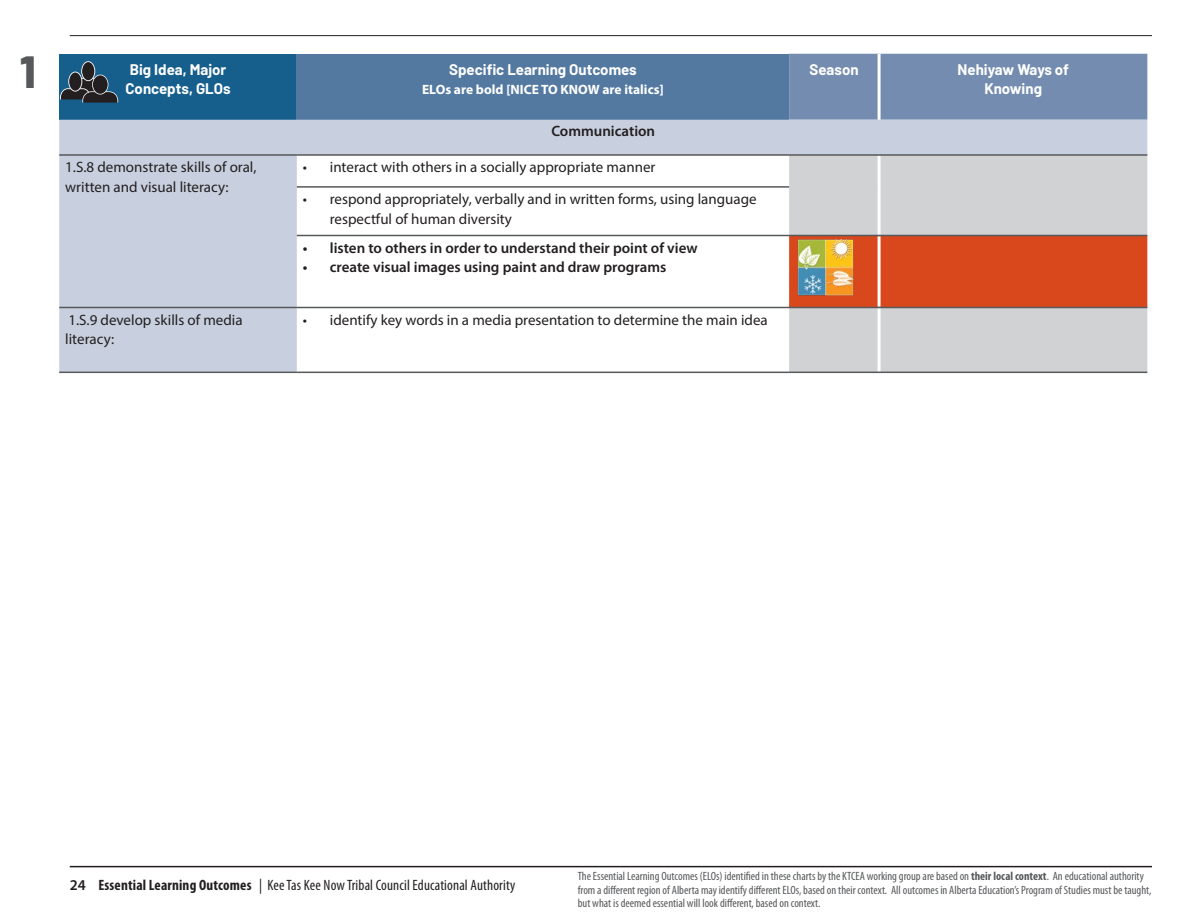
<style>
.page{position:relative;width:1188px;height:918px;background:#fff}
.page>*{position:absolute;margin:0;border:0;box-sizing:border-box;transform-origin:0 0}
.t1{font:800 45px "Barlow";color:#57585a}
.t2{font:15px/19.5px "Myriad Pro";color:#231f20}
.t3{font:600 15px "Myriad Pro";color:#231f20}
.t4{font:700 15px/19.5px "Barlow";color:#fff}
.t5{font:condensed 15px "Myriad Pro";letter-spacing:.01em;color:#231f20}
.t6{font:700 13.5px "Myriad Pro";color:#fff}
.t7{font:condensed 12px/13.5px "Myriad Pro";color:#57585a}
.s1{font-weight:600;font-stretch:normal}
.s2{font-weight:700}
</style>
<div class="page">
<hr style="left:70px;top:866px;width:1082px;height:1px;background:#231f20">
<hr style="left:70px;top:35px;width:1082px;height:1px;background:#231f20">
<div style="left:59px;top:54px;width:238px;height:66px;background:#165f8d"></div>
<div style="left:297px;top:54px;width:492px;height:66px;background:#5379a1"></div>
<div style="left:789px;top:54px;width:358px;height:66px;background:#738caf"></div>
<svg style="left:59px;top:120px;width:1088px;height:252px"></svg>
<div style="left:789px;top:156px;width:358px;height:216px;background:#d1d2d4"></div>
<div style="left:789px;top:236px;width:358px;height:71px;background:#d9481d"></div>
<hr style="left:878px;top:54px;width:3px;height:66px;background:#fff">
<hr style="left:878px;top:156px;width:3px;height:31px;background:#fff">
<hr style="left:878px;top:187px;width:3px;height:48px;background:#fff">
<hr style="left:878px;top:236px;width:3px;height:71px;background:#fff">
<hr style="left:878px;top:308px;width:3px;height:64px;background:#fff">
<hr style="left:59px;top:154px;width:238px;height:2px;background:#57585a">
<hr style="left:297px;top:154px;width:492px;height:2px;background:#57585a">
<hr style="left:789px;top:154px;width:90px;height:2px;background:#57585a">
<hr style="left:879px;top:154px;width:268px;height:2px;background:#57585a">
<hr style="left:297px;top:186px;width:492px;height:2px;background:#57585a">
<hr style="left:297px;top:235px;width:492px;height:1px;background:#57585a">
<hr style="left:789px;top:235px;width:90px;height:1px;background:#57585a">
<hr style="left:879px;top:235px;width:268px;height:1px;background:#57585a">
<hr style="left:59px;top:307px;width:238px;height:1px;background:#57585a">
<hr style="left:297px;top:307px;width:492px;height:1px;background:#57585a">
<hr style="left:789px;top:307px;width:90px;height:1px;background:#57585a">
<hr style="left:879px;top:307px;width:268px;height:1px;background:#57585a">
<hr style="left:59px;top:372px;width:238px;height:1px;background:#57585a">
<hr style="left:297px;top:372px;width:492px;height:1px;background:#57585a">
<hr style="left:789px;top:372px;width:90px;height:1px;background:#57585a">
<hr style="left:879px;top:372px;width:268px;height:1px;background:#57585a">
<svg style="left:60px;top:61px;width:58px;height:42px"></svg>
<img style="left:791px;top:239px;width:71px;height:61px">
<h1 class="t1" style="left:20px;top:39px;width:17px">1</h1>
<p class="t4" style="left:126px;top:58px;width:106px">Big Idea, Major<br>Concepts, GLOs</p>
<p class="t4" style="left:449px;top:58px;width:189px">Specific Learning Outcomes</p>
<p class="t6" style="left:422px;top:81px;width:243px">ELOs are bold [NICE TO KNOW are italics]</p>
<p class="t3" style="left:551px;top:122px;width:105px">Communication</p>
<p class="t2" style="left:65px;top:157px;width:193px">1.S.8 demonstrate skills of oral, written and visual literacy:</p>
<p class="t2" style="left:303px;top:157px;width:354px">• interact with others in a socially appropriate manner</p>
<p class="t2" style="left:330px;top:189px;width:428px;text-indent:-27px">• respond appropriately, verbally and in written forms, using language respectful of human diversity</p>
<p class="t3" style="left:303px;top:238px;width:396px">• listen to others in order to understand their point of view</p>
<p class="t3" style="left:303px;top:258px;width:365px">• create visual images using paint and draw programs</p>
<p class="t2" style="left:65px;top:310px;width:179px">1.S.9 develop skills of media literacy:</p>
<p class="t2" style="left:303px;top:310px;width:466px">• identify key words in a media presentation to determine the main idea</p>
<p class="t4" style="left:810px;top:58px;width:51px">Season</p>
<p class="t4" style="left:958px;top:58px;width:113px;text-align:center">Nehiyaw Ways of<br>Knowing</p>
<p class="t5" style="left:70px;top:876px;width:447px"><span class="s1">24</span> <span class="s2">Essential Learning Outcomes</span> | Kee Tas Kee Now Tribal Council Educational Authority</p>
<p class="t7" style="left:578px;top:870px;width:575px">The Essential Learning Outcomes (ELOs) identified in these charts by the KTCEA working group are based on <span class="s2">their local context</span>. An educational authority from a different region of Alberta may identify different ELOs, based on their context. All outcomes in Alberta Education’s Program of Studies must be taught, but what is deemed essential will look different, based on context.</p>
</div>
